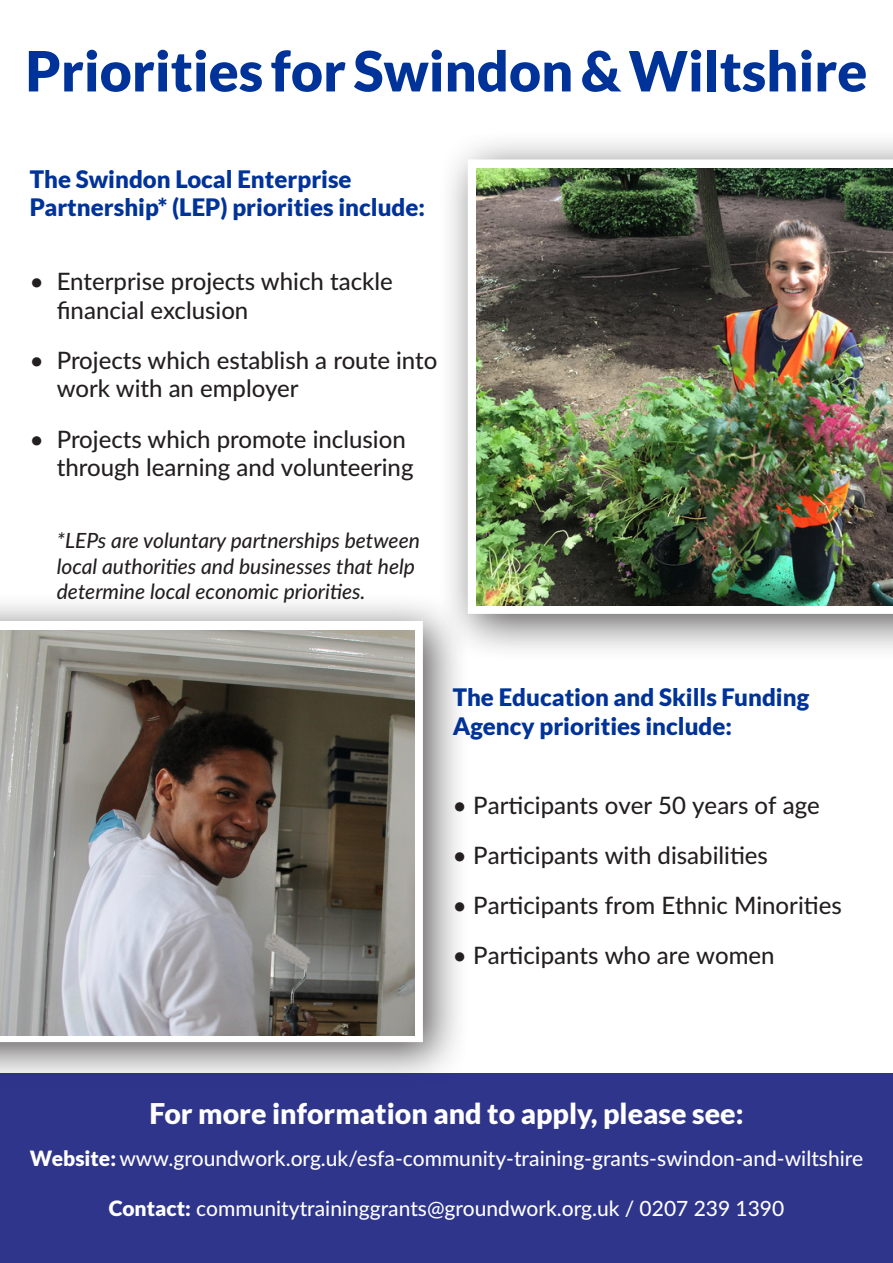
<style>
.page{position:relative;width:893px;height:1263px;background:#fff}
.page>*{position:absolute;margin:0;border:0;box-sizing:border-box;transform-origin:0 0}
.Normal_Body_Text_Gro{font:900 55.5px "Lato";color:#039}
.Normal_Body_Text_Gro-2{font:900 28.5px "Lato";color:#fff}
.t1{font:500 24px/28.8px "Lato";color:#231f20}
.Normal_Body_Text_Gro-3{font:900 24px/28.8px "Lato";color:#039}
.Normal_Body_Text_Gro-4{font:500 21px "Lato";color:#fff}
.t2{font:italic 500 21px/25.2px "Lato";color:#231f20}
.s1{font-weight:900}
</style>
<div class="page">
<div style="left:0;top:1074px;width:893px;height:189px;background:#2f358b"></div>
<div style="left:0;top:592px;width:470px;height:497px;background:#231f20;opacity:.75"></div>
<svg style="left:0;top:621px;width:423px;height:421px"></svg>
<div style="left:438px;top:130px;width:455px;height:532px;background:#231f20;opacity:.75"></div>
<svg style="left:468px;top:159px;width:425px;height:455px"></svg>
<img style="left:476px;top:168px;width:417px;height:437px">
<img style="left:0;top:631px;width:415px;height:404px">
<p class="Normal_Body_Text_Gro" style="left:26px;top:39px;width:843px">Priorities for Swindon &amp; Wiltshire</p>
<p class="Normal_Body_Text_Gro-3" style="left:30px;top:164px;width:397px">The Swindon Local Enterprise<br>Partnership* (LEP) priorities include:</p>
<p class="t1" style="left:57px;top:266px;width:338px;text-indent:-27px">• Enterprise projects which tackle financial exclusion</p>
<p class="t1" style="left:57px;top:344px;width:382px;text-indent:-27px">• Projects which establish a route into work with an employer</p>
<p class="t1" style="left:57px;top:423px;width:358px;text-indent:-27px">• Projects which promote inclusion through learning and volunteering</p>
<p class="t2" style="left:57px;top:527px;width:365px">*LEPs are voluntary partnerships between local authorities and businesses that help determine local economic priorities.</p>
<p class="Normal_Body_Text_Gro-3" style="left:453px;top:683px;width:358px">The Education and Skills Funding<br>Agency priorities include:</p>
<p class="t1" style="left:453px;top:790px;width:369px">• Participants over 50 years of age</p>
<p class="t1" style="left:453px;top:840px;width:317px">• Participants with disabilities</p>
<p class="t1" style="left:453px;top:890px;width:391px">• Participants from Ethnic Minorities</p>
<p class="t1" style="left:453px;top:940px;width:324px">• Participants who are women</p>
<p class="Normal_Body_Text_Gro-2" style="left:149px;top:1096px;width:596px">For more information and to apply, please see:</p>
<p class="Normal_Body_Text_Gro-4" style="left:30px;top:1143px;width:835px"><span class="s1">Website:</span> www.groundwork.org.uk/esfa-community-training-grants-swindon-and-wiltshire</p>
<p class="Normal_Body_Text_Gro-4" style="left:109px;top:1193px;width:677px"><span class="s1">Contact:</span> communitytraininggrants@groundwork.org.uk / 0207 239 1390</p>
</div>
